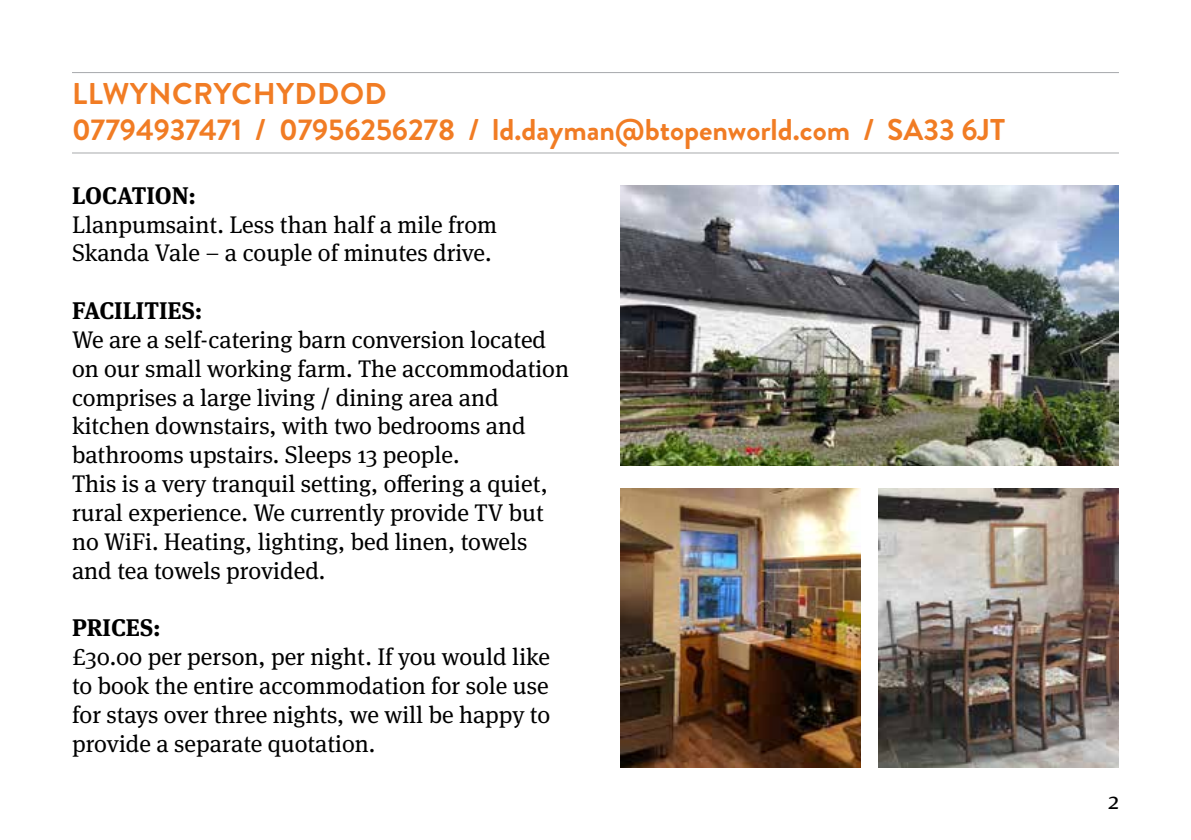
<style>
.page{position:relative;width:1191px;height:840px;background:#fff}
.page>*{position:absolute;margin:0;border:0;box-sizing:border-box;transform-origin:0 0}
.t1{font:700 30px/36px "Brandon Grotesque";color:#f17c24}
.t2{font:24px/28.8px "Meta Serif Pro";color:#000}
.t3{font:700 24px "Meta Serif Pro";color:#000}
</style>
<div class="page">
<hr style="left:72px;top:72px;width:1047px;height:1px;background:#a7a9ac">
<hr style="left:72px;top:152px;width:1047px;height:1px;background:#a7a9ac">
<img style="left:620px;top:185px;width:499px;height:280px">
<img style="left:620px;top:488px;width:240px;height:279px">
<img style="left:878px;top:488px;width:241px;height:279px">
<p class="t1" style="left:72px;top:76px;width:934px">LLWYNCRYCHYDDOD<br>07794937471 / 07956256278 / ld.dayman@btopenworld.com / SA33 6JT</p>
<p class="t3" style="left:72px;top:176px;width:125px">LOCATION:</p>
<p class="t2" style="left:72px;top:208px;width:426px">Llanpumsaint. Less than half a mile from<br>Skanda Vale – a couple of minutes drive.</p>
<p class="t3" style="left:72px;top:291px;width:132px">FACILITIES:</p>
<p class="t2" style="left:72px;top:324px;width:498px">We are a self-catering barn conversion located on our small working farm. The accommodation comprises a large living / dining area and kitchen downstairs, with two bedrooms and bathrooms upstairs. Sleeps 13 people.<br>This is a very tranquil setting, offering a quiet, rural experience. We currently provide TV but no WiFi. Heating, lighting, bed linen, towels and tea towels provided.</p>
<p class="t3" style="left:72px;top:608px;width:90px">PRICES:</p>
<p class="t2" style="left:72px;top:640px;width:480px;text-align:justify">£30.00 per person, per night. If you would like to book the entire accommodation for sole use for stays over three nights, we will be happy to provide a separate quotation.</p>
<p class="t2" style="left:1108px;top:784px;width:12px">2</p>
</div>
